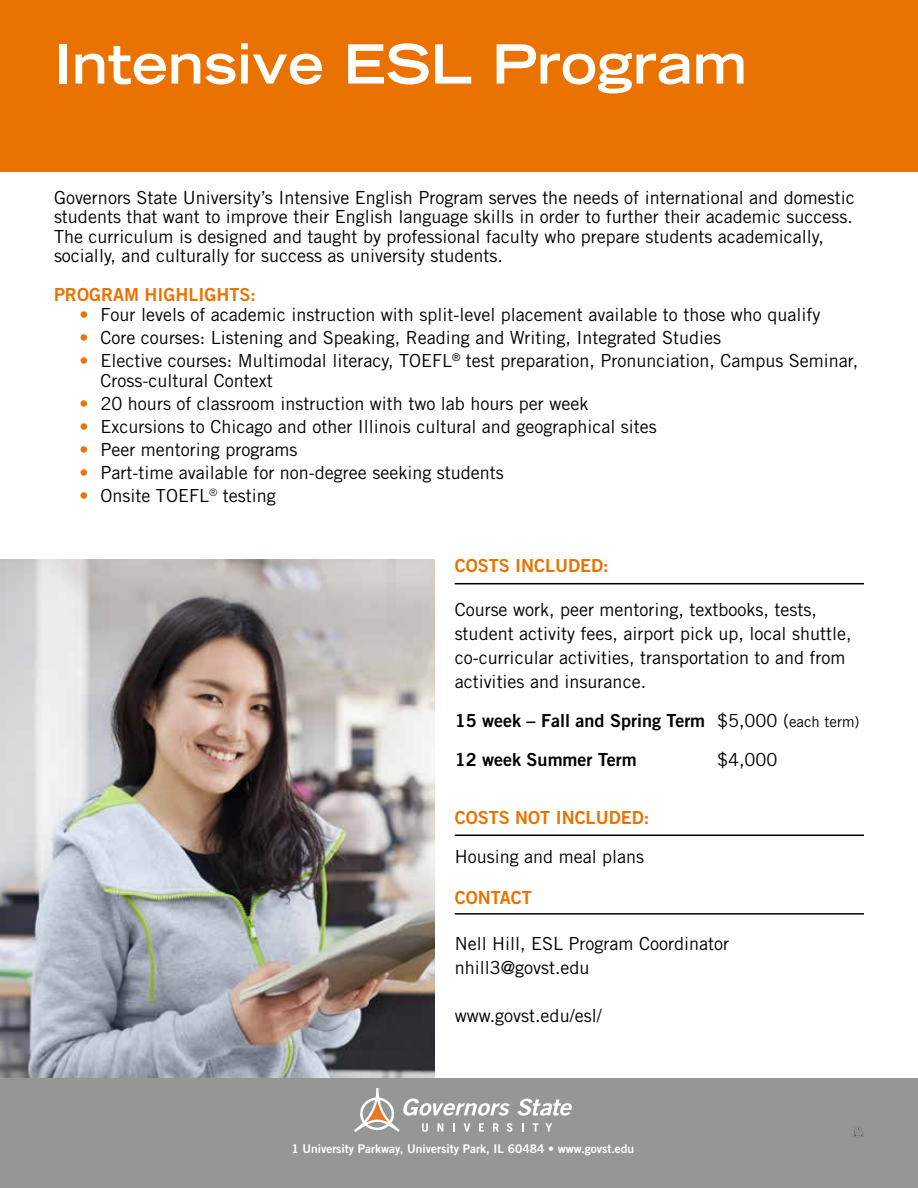
<style>
.page{position:relative;width:918px;height:1188px;background:#fff}
.page>*{position:absolute;margin:0;border:0;box-sizing:border-box;transform-origin:0 0}
.t1{font:700 expanded 54px "Trade Gothic LT Std";color:#fff}
.t2{font:18px/19.5px "Trade Gothic LT Std";color:#000}
.t3{font:18px "Trade Gothic LT Std Bd 2";color:#ea7200}
.t4{font:18px/39px "Trade Gothic LT Std Bd 2";color:#000}
.t5{font:12px "Trade Gothic LT Std Bd 2";color:#fff}
.s1{color:#ea7200}
.s2{font-family:"Trade Gothic LT Std"}
.s3{font-family:"Trade Gothic LT Std";font-size:15px}
</style>
<div class="page">
<img style="left:0;top:559px;width:435px;height:519px">
<div style="left:0;top:0;width:918px;height:172px;background:#ea7200"></div>
<div style="left:0;top:1078px;width:918px;height:110px;background:#949796"></div>
<svg style="left:354px;top:1088px;width:218px;height:44px"></svg>
<svg style="left:853px;top:1127px;width:11px;height:11px"></svg>
<hr style="left:455px;top:583px;width:409px;height:1px;background:#000">
<hr style="left:455px;top:835px;width:409px;height:1px;background:#000">
<hr style="left:455px;top:913px;width:409px;height:2px;background:#000">
<h1 class="t1" style="left:54px;top:29px;width:694px">Intensive ESL Program</h1>
<p class="t2" style="left:54px;top:188px;width:802px">Governors State University’s Intensive English Program serves the needs of international and domestic students that want to improve their English language skills in order to further their academic success.<br>The curriculum is designed and taught by professional faculty who prepare students academically, socially, and culturally for success as university students.</p>
<p class="t3" style="left:54px;top:284px;width:203px">Program Highlights:</p>
<p class="t2" style="left:80px;top:305px;width:742px"><span class="s1">•</span> Four levels of academic instruction with split-level placement available to those who qualify</p>
<p class="t2" style="left:80px;top:328px;width:643px"><span class="s1">•</span> Core courses: Listening and Speaking, Reading and Writing, Integrated Studies</p>
<p class="t2" style="left:101px;top:351px;width:759px;text-indent:-21px"><span class="s1">•</span> Elective courses: Multimodal literacy, TOEFL<sup>®</sup> test preparation, Pronunciation, Campus Seminar,<br>Cross-cultural Context</p>
<p class="t2" style="left:79px;top:393px;width:510px"><span class="s1">•</span> 20 hours of classroom instruction with two lab hours per week</p>
<p class="t2" style="left:79px;top:416px;width:579px"><span class="s1">•</span> Excursions to Chicago and other Illinois cultural and geographical sites</p>
<p class="t2" style="left:79px;top:439px;width:219px"><span class="s1">•</span> Peer mentoring programs</p>
<p class="t2" style="left:79px;top:462px;width:426px"><span class="s1">•</span> Part-time available for non-degree seeking students</p>
<p class="t2" style="left:79px;top:486px;width:198px"><span class="s1">•</span> Onsite TOEFL<sup>®</sup> testing</p>
<p class="t3" style="left:455px;top:555px;width:92px">Costs i nclu</p>
<p class="t3" style="left:568px;top:555px;width:42px">ded:</p>
<p class="t2" style="left:455px;top:597px;width:398px;line-height:24px">Course work, peer mentoring, textbooks, tests, student activity fees, airport pick up, local shuttle, co-curricular activities, transportation to and from activities and insurance.</p>
<p class="t4" style="left:455px;top:700px;width:406px">15 week – Fall and Spring Term <span class="s2">$5,000 (</span><span class="s3">each term)<br></span>12 week Summer Term</p>
<p class="t2" style="left:717px;top:749px;width:62px">$4,000</p>
<p class="t3" style="left:455px;top:807px;width:132px">Costs not i nclu</p>
<p class="t3" style="left:609px;top:807px;width:42px">ded:</p>
<p class="t2" style="left:455px;top:847px;width:191px">Housing and meal plans</p>
<p class="t3" style="left:455px;top:887px;width:24px">CONTA</p>
<p class="t3" style="left:511px;top:887px;width:22px">CT</p>
<p class="t2" style="left:455px;top:931px;width:276px;line-height:24px">Nell Hill, ESL Program Coordinator nhill3@govst.edu</p>
<p class="t2" style="left:455px;top:1006px;width:149px">www.govst.edu/esl/</p>
<p class="t5" style="left:291px;top:1141px;width:344px">1 University Parkway, University Park, IL 60484 • www.govst.edu</p>
</div>
